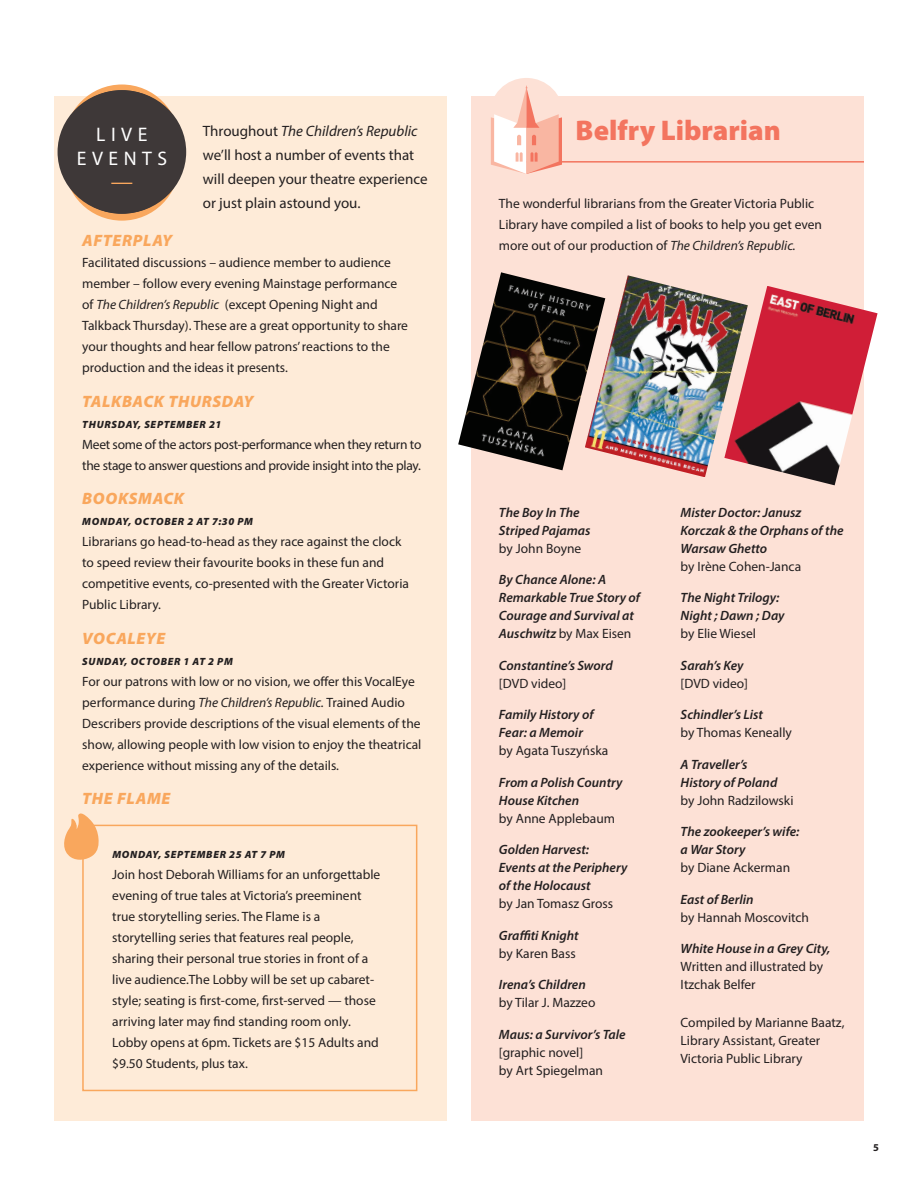
<style>
.page{position:relative;width:918px;height:1188px;background:#fff}
.page>*{position:absolute;margin:0;border:0;box-sizing:border-box;transform-origin:0 0}
.Body{font:900 28.5px "Myriad Pro";color:#f3745f}
.Body-2{font:22.35px "Myriad Pro";color:#f9a75d}
.Body-3{font:19.65px "Myriad Pro";letter-spacing:.28em;color:#fff}
.Body-4{font:italic 900 16.5px "Myriad Pro";letter-spacing:.04em;color:#f9a75d}
.Body-5{font:15px/24px "Myriad Pro";color:#231f20}
.Body-6{font:13.5px/21px "Myriad Pro";color:#231f20}
.Body-7{font:italic 600 13.5px/18px "Myriad Pro";color:#231f20}
.Body-8{font:13.5px/21px "Myriad Pro";letter-spacing:-.02em;color:#231f20}
.Body-9{font:italic 900 10.5px "Myriad Pro";letter-spacing:.07em;color:#231f20}
.Body-10{font:700 10.5px "Myriad Pro";color:#231f20}
.s1{font-style:italic}
.s2{font-weight:400;font-style:normal}
.s3{font-weight:600;font-style:italic}
</style>
<div class="page">
<div style="left:54px;top:96px;width:392px;height:1024px;background:#feebd8"></div>
<svg style="left:64px;top:106px;width:115px;height:115px"></svg>
<div style="left:64px;top:85px;width:115px;height:114px;background:#f9a75d;border-radius:50%"></div>
<div style="left:58px;top:90px;width:128px;height:124px;background:#3e3838;border-radius:50%"></div>
<div style="left:82px;top:825px;width:335px;height:266px;border:2px solid #f9a75d"></div>
<div style="left:489px;top:78px;width:74px;height:74px;background:#fde1d6;border-radius:50%"></div>
<div style="left:472px;top:96px;width:392px;height:1024px;background:#fde1d6"></div>
<hr style="left:499px;top:161px;width:365px;height:2px;background:#f3745f">
<svg style="left:491px;top:85px;width:71px;height:89px"></svg>
<svg style="left:64px;top:813px;width:35px;height:48px"></svg>
<img style="left:748px;top:286px;width:130px;height:199px">
<img style="left:605px;top:275px;width:143px;height:202px">
<img style="left:458px;top:272px;width:147px;height:198px">
<p class="Body-3" style="left:96px;top:122px;width:53px">LIVE</p>
<p class="Body-3" style="left:77px;top:146px;width:92px">EVENTS</p>
<p class="Body-2" style="left:111px;top:168px;width:24px">—</p>
<p class="Body-5" style="left:203px;top:119px;width:226px">Throughout <span class="s1">The Children’s Republic </span>we’ll host a number of events that will deepen your theatre experience or just plain astound you.</p>
<p class="Body-4" style="left:82px;top:230px;width:92px">AFTERPLAY</p>
<p class="Body-6" style="left:82px;top:252px;width:327px">Facilitated discussions – audience member to audience member – follow every evening Mainstage performance of <span class="s1">The Children’s Republic</span> (except Opening Night and Talkback Thursday). These are a great opportunity to share your thoughts and hear fellow patrons’ reactions to the production and the ideas it presents.</p>
<p class="Body-4" style="left:82px;top:390px;width:173px">TALKBACK THURSDAY</p>
<p class="Body-9" style="left:82px;top:417px;width:141px">THURSDAY, SEPTEMBER 21</p>
<p class="Body-8" style="left:82px;top:433px;width:341px">Meet some of the actors post-performance when they return to the stage to answer questions and provide insight into the play.</p>
<p class="Body-4" style="left:82px;top:488px;width:103px">BOOKSMACK</p>
<p class="Body-9" style="left:82px;top:515px;width:172px">MONDAY, OCTOBER 2 AT 7:30 PM</p>
<p class="Body-6" style="left:82px;top:531px;width:328px">Librarians go head-to-head as they race against the clock to speed review their favourite books in these fun and competitive events, co-presented with the Greater Victoria Public Library.</p>
<p class="Body-4" style="left:82px;top:627px;width:84px">VOCALEYE</p>
<p class="Body-9" style="left:82px;top:654px;width:152px">SUNDAY, OCTOBER 1 AT 2 PM</p>
<p class="Body-6" style="left:82px;top:670px;width:341px">For our patrons with low or no vision, we offer this VocalEye performance during <span class="s1">The Children’s Republic.</span> Trained Audio Describers provide descriptions of the visual elements of the show, allowing people with low vision to enjoy the theatrical experience without missing any of the details.</p>
<p class="Body-4" style="left:82px;top:788px;width:90px">THE FLAME</p>
<p class="Body-9" style="left:112px;top:848px;width:174px">MONDAY, SEPTEMBER 25 AT 7 PM</p>
<p class="Body-6" style="left:112px;top:864px;width:270px">Join host Deborah Williams for an unforgettable evening of true tales at Victoria’s preeminent true storytelling series. The Flame is a storytelling series that features real people, sharing their personal true stories in front of a live audience.The Lobby will be set up cabaret&shy;style; seating is first-come, first-served — those arriving later may find standing room only.<br>Lobby opens at 6pm. Tickets are $15 Adults and $9.50 Students, plus tax.</p>
<p class="Body" style="left:576px;top:112px;width:207px">Belfry Librarian</p>
<p class="Body-6" style="left:499px;top:193px;width:325px">The wonderful librarians from the Greater Victoria Public<br>Library have compiled a list of books to help you get even more out of our production of <span class="s1">The Children’s Republic.</span></p>
<p class="Body-7" style="left:499px;top:503px;width:93px">The Boy In The<br>Striped Pajamas <span class="s2">by John Boyne</span></p>
<p class="Body-7" style="left:499px;top:570px;width:143px">By Chance Alone: A<br>Remarkable True Story of<br>Courage and Survival at<br>Auschwitz <span class="s2">by Max Eisen</span></p>
<p class="Body-7" style="left:499px;top:656px;width:115px">Constantine’s Sword <span class="s2">[DVD video]</span></p>
<p class="Body-7" style="left:499px;top:705px;width:111px">Family History of<br>Fear: a Memoir<br><span class="s2">by Agata Tuszyńska</span></p>
<p class="Body-7" style="left:499px;top:773px;width:125px">From a Polish Country<br>House Kitchen<br><span class="s2">by Anne Applebaum</span></p>
<p class="Body-7" style="left:499px;top:840px;width:130px">Golden Harvest:<br>Events at the Periphery of the Holocaust<br><span class="s2">by Jan Tomasz Gross</span></p>
<p class="Body-7" style="left:499px;top:926px;width:81px">Graffiti Knight <span class="s2">by Karen Bass</span></p>
<p class="Body-7" style="left:499px;top:975px;width:98px">Irena’s Children <span class="s2">by Tilar J. Mazzeo</span></p>
<p class="Body-6" style="left:499px;top:1025px;width:128px;line-height:18px"><span class="s3">Maus: a Survivor’s Tale </span>[graphic novel]<br>by Art Spiegelman</p>
<p class="Body-7" style="left:681px;top:503px;width:164px">Mister Doctor: Janusz<br>Korczak &amp; the Orphans of the<br>Warsaw Ghetto<br><span class="s2">by Irène Cohen-Janca</span></p>
<p class="Body-7" style="left:681px;top:588px;width:106px">The Night Trilogy:<br>Night ; Dawn ; Day <span class="s2">by Elie Wiesel</span></p>
<p class="Body-7" style="left:681px;top:656px;width:69px">Sarah’s Key <span class="s2">[DVD video]</span></p>
<p class="Body-6" style="left:681px;top:705px;width:113px;line-height:18px"><span class="s3">Schindler’s List<br></span>by Thomas Keneally</p>
<p class="Body-7" style="left:681px;top:755px;width:114px">A Traveller’s<br>History of Poland <span class="s2">by John Radzilowski</span></p>
<p class="Body-7" style="left:681px;top:822px;width:120px">The zookeeper’s wife: a War Story<br><span class="s2">by Diane Ackerman</span></p>
<p class="Body-6" style="left:681px;top:890px;width:130px;line-height:18px"><span class="s3">East of Berlin<br></span>by Hannah Moscovitch</p>
<p class="Body-6" style="left:681px;top:939px;width:151px;line-height:18px"><span class="s3">White House in a Grey City,<br></span>Written and illustrated by<br>Itzchak Belfer</p>
<p class="Body-6" style="left:681px;top:1013px;width:165px;line-height:18px">Compiled by Marianne Baatz,<br>Library Assistant, Greater<br>Victoria Public Library</p>
<p class="Body-10" style="left:873px;top:1140px;width:7px">5</p>
</div>
